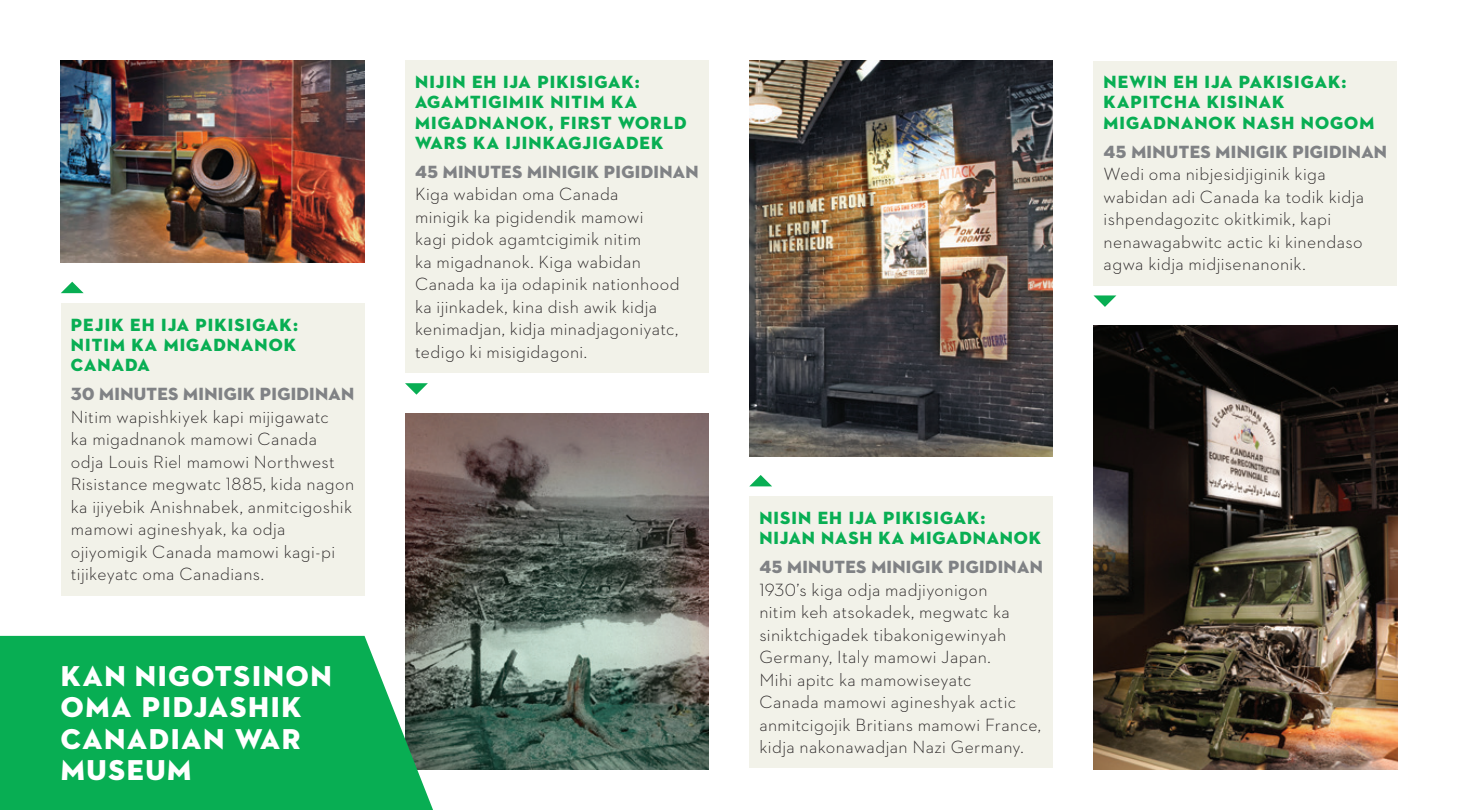
<style>
.page{position:relative;width:1458px;height:810px;background:#fff}
.page>*{position:absolute;margin:0;border:0;box-sizing:border-box;transform-origin:0 0}
.t1{font:29.25px/31.5px "Neutraface 2 Display Titling";letter-spacing:.06em;color:#fff}
.t2{font:300 18px/22.5px "Neutraface 2 Text";letter-spacing:.02em;color:#231f20}
.t3{font:18px/20.2px "Neutraface 2 Display Titling";letter-spacing:.06em;color:#08ae53}
.t4{font:18px "Neutraface 2 Display Titling";letter-spacing:.02em;color:#808285}
</style>
<div class="page">
<img style="left:1094px;top:326px;width:303px;height:444px">
<img style="left:405px;top:414px;width:304px;height:356px">
<svg style="left:0;top:636px;width:433px;height:174px;background:#13ac58"></svg>
<div style="left:61px;top:303px;width:303px;height:292px;background:#f2f2e9"></div>
<div style="left:749px;top:497px;width:304px;height:271px;background:#f2f2e9"></div>
<div style="left:1094px;top:61px;width:303px;height:224px;background:#f2f2e9"></div>
<div style="left:405px;top:61px;width:304px;height:312px;background:#f2f2e9"></div>
<img style="left:749px;top:61px;width:304px;height:395px">
<svg style="left:61px;top:282px;width:23px;height:11px"></svg>
<svg style="left:749px;top:475px;width:23px;height:11px"></svg>
<svg style="left:405px;top:383px;width:23px;height:12px"></svg>
<svg style="left:1094px;top:295px;width:22px;height:12px"></svg>
<img style="left:61px;top:61px;width:304px;height:202px">
<p class="t3" style="left:71px;top:315px;width:229px;text-align:justify">PEJIK EH IJA PIKISIGAK:<br>NITIM KA MIGADNANOK CANADA</p>
<p class="t4" style="left:71px;top:383px;width:285px">30 MINUTES MINIGIK PIGIDINAN</p>
<p class="t2" style="left:71px;top:405px;width:285px">Nitim wapishkiyek kapi mijigawatc<br>ka migadnanok mamowi Canada<br>odja Louis Riel mamowi Northwest<br>Risistance megwatc 1885, kida nagon ka ijiyebik Anishnabek, anmitcigoshik mamowi agineshyak, ka odja ojiyomigik Canada mamowi kagi-pi tijikeyatc oma Canadians.</p>
<h1 class="t1" style="left:61px;top:660px;width:273px">KAN NIGOTSINON<br>OMA PIDJASHIK<br>CANADIAN WAR<br>MUSEUM</h1>
<p class="t3" style="left:415px;top:72px;width:273px">NIJIN EH IJA PIKISIGAK:<br>AGAMTIGIMIK NITIM KA<br>MIGADNANOK, FIRST WORLD<br>WARS KA IJINKAGJIGADEK</p>
<p class="t4" style="left:415px;top:161px;width:285px">45 MINUTES MINIGIK PIGIDINAN</p>
<p class="t2" style="left:415px;top:183px;width:266px">Kiga wabidan oma Canada<br>minigik ka pigidendik mamowi<br>kagi pidok agamtcigimik nitim<br>ka migadnanok. Kiga wabidan<br>Canada ka ija odapinik nationhood ka ijinkadek, kina dish awik kidja kenimadjan, kidja minadjagoniyatc, tedigo ki misigidagoni.</p>
<p class="t3" style="left:1104px;top:72px;width:272px">NEWIN EH IJA PAKISIGAK:<br>KAPITCHA KISINAK<br>MIGADNANOK NASH NOGOM</p>
<p class="t4" style="left:1104px;top:140px;width:285px">45 MINUTES MINIGIK PIGIDINAN</p>
<p class="t2" style="left:1104px;top:163px;width:262px">Wedi oma nibjesidjiginik kiga wabidan adi Canada ka todik kidja ishpendagozitc okitkimik, kapi nenawagabwitc actic ki kinendaso agwa kidja midjisenanonik.</p>
<p class="t3" style="left:759px;top:508px;width:283px">NISIN EH IJA PIKISIGAK:<br>NIJAN NASH KA MIGADNANOK</p>
<p class="t4" style="left:759px;top:556px;width:285px">45 MINUTES MINIGIK PIGIDINAN</p>
<p class="t2" style="left:759px;top:578px;width:283px">1930’s kiga odja madjiyonigon<br>nitim keh atsokadek, megwatc ka siniktchigadek tibakonigewinyah<br>Germany, Italy mamowi Japan.<br>Mihi apitc ka mamowiseyatc<br>Canada mamowi agineshyak actic anmitcigojik Britians mamowi France, kidja nakonawadjan Nazi Germany.</p>
</div>
